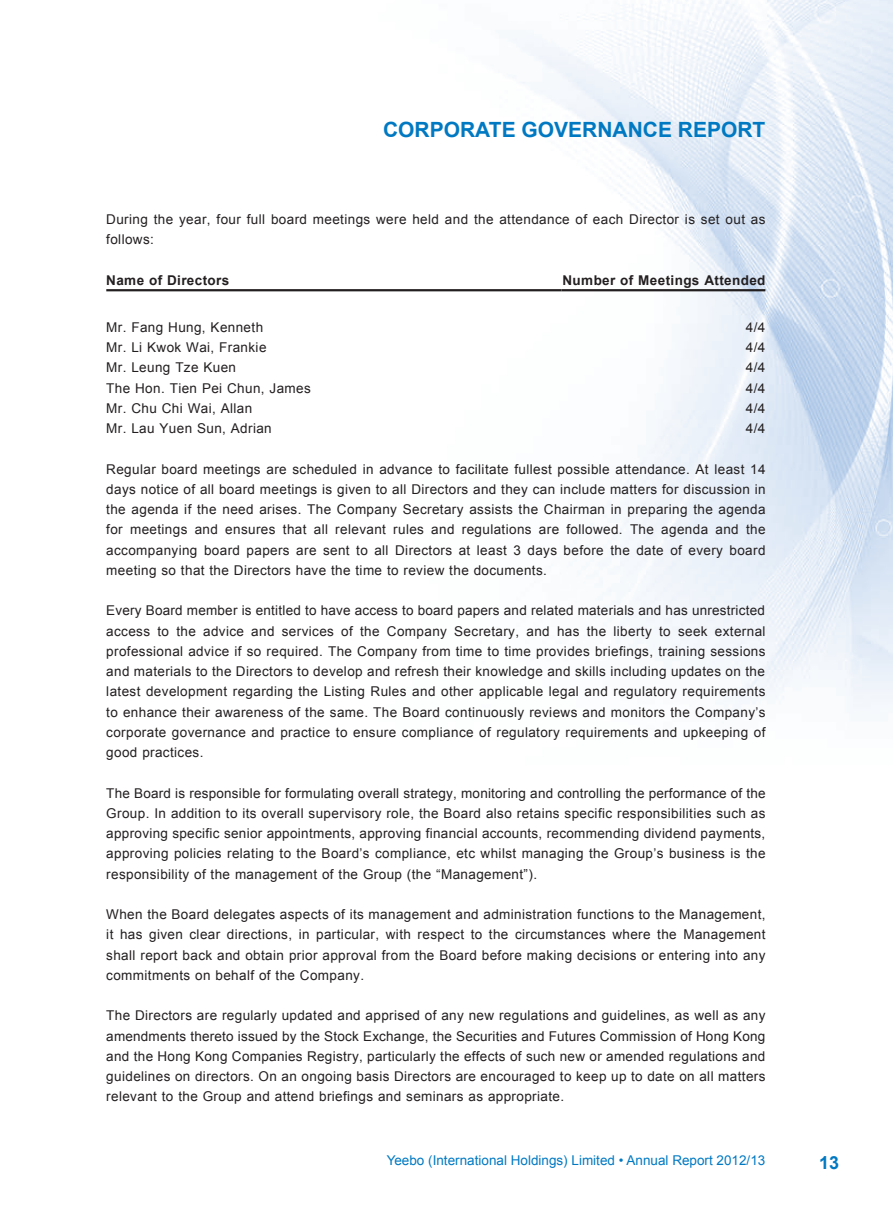
<style>
.page{position:relative;width:893px;height:1212px;background:#fff}
.page>*{position:absolute;margin:0;border:0;box-sizing:border-box;transform-origin:0 0}
.t1{font:700 21px "Arial";color:#0079c2}
.t2{font:700 18px "Arial";color:#0079c2}
.t3{font:13.5px/20.2px "Arial";letter-spacing:.03em;color:#231f20;text-align:justify}
.t4{font:13.5px "Arial";color:#0079c2}
.t5{font:700 13.5px "Arial";letter-spacing:.03em;color:#231f20}
</style>
<div class="page">
<img style="left:106px;top:0;width:787px;height:709px">
<hr style="left:106px;top:289px;width:455px;height:2px;background:#231f20">
<hr style="left:561px;top:289px;width:204px;height:2px;background:#231f20">
<h1 class="t1" style="left:383px;top:116px;width:384px">CORPORATE GOVERNANCE REPORT</h1>
<p class="t3" style="left:106px;top:209px;width:661px">During the year, four full board meetings were held and the attendance of each Director is set out as follows:</p>
<p class="t5" style="left:106px;top:271px;width:125px">Name of Directors</p>
<p class="t5" style="left:563px;top:271px;width:204px">Number of Meetings Attended</p>
<p class="t3" style="left:106px;top:317px;width:158px">Mr. Fang Hung, Kenneth</p>
<p class="t3" style="left:746px;top:317px;width:21px">4/4</p>
<p class="t3" style="left:106px;top:337px;width:162px">Mr. Li Kwok Wai, Frankie</p>
<p class="t3" style="left:746px;top:337px;width:21px">4/4</p>
<p class="t3" style="left:106px;top:358px;width:131px">Mr. Leung Tze Kuen</p>
<p class="t3" style="left:746px;top:358px;width:21px">4/4</p>
<p class="t3" style="left:106px;top:378px;width:206px">The Hon. Tien Pei Chun, James</p>
<p class="t3" style="left:746px;top:378px;width:21px">4/4</p>
<p class="t3" style="left:106px;top:398px;width:147px">Mr. Chu Chi Wai, Allan</p>
<p class="t3" style="left:746px;top:398px;width:21px">4/4</p>
<p class="t3" style="left:106px;top:418px;width:167px">Mr. Lau Yuen Sun, Adrian</p>
<p class="t3" style="left:746px;top:418px;width:21px">4/4</p>
<p class="t3" style="left:106px;top:459px;width:661px">Regular board meetings are scheduled in advance to facilitate fullest possible attendance. At least 14 days notice of all board meetings is given to all Directors and they can include matters for discussion in the agenda if the need arises. The Company Secretary assists the Chairman in preparing the agenda for meetings and ensures that all relevant rules and regulations are followed. The agenda and the accompanying board papers are sent to all Directors at least 3 days before the date of every board meeting so that the Directors have the time to review the documents.</p>
<p class="t3" style="left:106px;top:601px;width:661px">Every Board member is entitled to have access to board papers and related materials and has unrestricted access to the advice and services of the Company Secretary, and has the liberty to seek external professional advice if so required. The Company from time to time provides briefings, training sessions and materials to the Directors to develop and refresh their knowledge and skills including updates on the latest development regarding the Listing Rules and other applicable legal and regulatory requirements to enhance their awareness of the same. The Board continuously reviews and monitors the Company’s corporate governance and practice to ensure compliance of regulatory requirements and upkeeping of good practices.</p>
<p class="t3" style="left:106px;top:783px;width:661px">The Board is responsible for formulating overall strategy, monitoring and controlling the performance of the Group. In addition to its overall supervisory role, the Board also retains specific responsibilities such as approving specific senior appointments, approving financial accounts, recommending dividend payments, approving policies relating to the Board’s compliance, etc whilst managing the Group’s business is the responsibility of the management of the Group (the “Management”).</p>
<p class="t3" style="left:106px;top:904px;width:661px">When the Board delegates aspects of its management and administration functions to the Management, it has given clear directions, in particular, with respect to the circumstances where the Management shall report back and obtain prior approval from the Board before making decisions or entering into any commitments on behalf of the Company.</p>
<p class="t3" style="left:106px;top:1006px;width:661px">The Directors are regularly updated and apprised of any new regulations and guidelines, as well as any amendments thereto issued by the Stock Exchange, the Securities and Futures Commission of Hong Kong and the Hong Kong Companies Registry, particularly the effects of such new or amended regulations and guidelines on directors. On an ongoing basis Directors are encouraged to keep up to date on all matters relevant to the Group and attend briefings and seminars as appropriate.</p>
<p class="t4" style="left:387px;top:1152px;width:380px">Yeebo (International Holdings) Limited • Annual Report 2012/13</p>
<h2 class="t2" style="left:819px;top:1151px;width:22px">13</h2>
</div>
